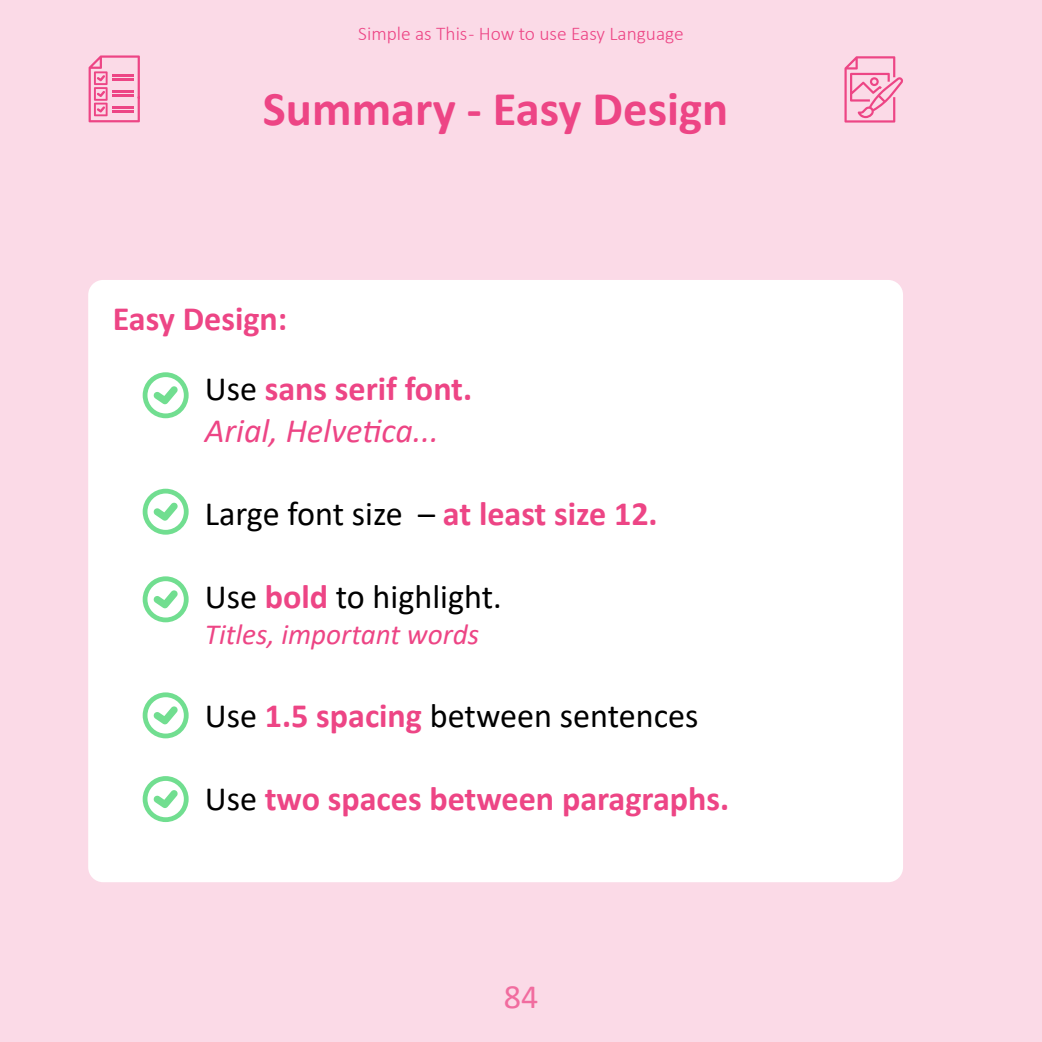
<style>
.page{position:relative;width:1042px;height:1042px;background:#fbdae7}
.page>*{position:absolute;margin:0;border:0;box-sizing:border-box;transform-origin:0 0}
.t1{font:700 48.65px "Calibri";color:#ed4585}
.t2{font:34.12px "Calibri";color:#000}
.t3{font:700 34.12px/70px "Calibri";color:#ed4585}
.t4{font:italic 34.12px "Calibri";color:#ed4585}
.t5{font:34.12px "Calibri";color:#f16c9f}
.t6{font:italic 29.22px "Calibri";color:#ed4585}
.t7{font:300 19.43px "Calibri";color:#ed4585}
.s1{font-weight:400;color:#000}
.s2{font-weight:700;color:#ed4585}
</style>
<div class="page">
<svg style="left:89px;top:55px;width:51px;height:67px"></svg>
<svg style="left:844px;top:56px;width:59px;height:67px"></svg>
<div style="left:88px;top:280px;width:815px;height:602px;background:#fff;border-radius:15px"></div>
<svg style="left:143px;top:372px;width:46px;height:46px"></svg>
<svg style="left:143px;top:489px;width:46px;height:46px"></svg>
<svg style="left:143px;top:576px;width:46px;height:46px"></svg>
<svg style="left:143px;top:692px;width:46px;height:46px"></svg>
<svg style="left:143px;top:776px;width:46px;height:46px"></svg>
<p class="t7" style="left:358px;top:21px;width:327px">Simple as This - How to use Easy Language</p>
<h1 class="t1" style="left:263px;top:74px;width:467px">Summary - Easy Design</h1>
<p class="t3" style="left:205px;top:284px;width:269px;text-indent:-92px">Easy Design:<br><span class="s1">Use</span> sans serif font.</p>
<p class="t4" style="left:205px;top:407px;width:235px">Arial, Helvetica...</p>
<p class="t2" style="left:205px;top:490px;width:454px">Large font size – <span class="s2">at least size 12.</span></p>
<p class="t2" style="left:205px;top:573px;width:298px">Use <span class="s2">bold</span> to highlight.</p>
<p class="t6" style="left:205px;top:614px;width:276px">Titles, important words</p>
<p class="t2" style="left:205px;top:692px;width:495px">Use <span class="s2">1.5 spacing</span> between sentences</p>
<p class="t3" style="left:205px;top:763px;width:526px"><span class="s1">Use</span> two spaces between paragraphs.</p>
<p class="t5" style="left:504px;top:973px;width:36px">84</p>
</div>
